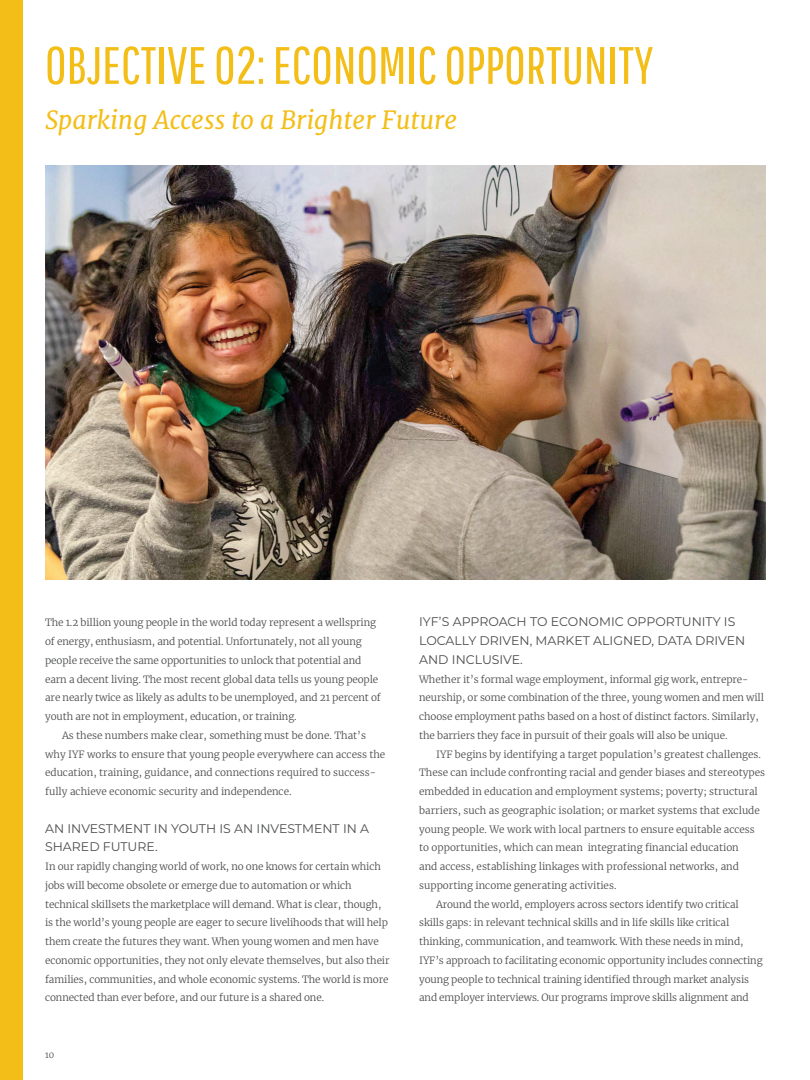
<style>
.page{position:relative;width:810px;height:1080px;background:#fff}
.page>*{position:absolute;margin:0;border:0;box-sizing:border-box;transform-origin:0 0}
._01_Heading{font:52.5px "Pathway Gothic One";color:#f3be18}
.Subheading{font:italic 25px "Merriweather";color:#f3be18}
._05_Heading{font:12.5px/18.8px "Montserrat";color:#4b4c4d}
.Body_first_par{font:300 10px/18.8px "Merriweather";letter-spacing:-.01em;color:#4b4c4d}
.Body{font:300 10px/18.8px "Merriweather";color:#4b4c4d}
.t1{font:300 8.75px "Merriweather";color:#4b4c4d}
</style>
<div class="page">
<div style="left:0;top:0;width:22px;height:1080px;background:#f3be18"></div>
<img style="left:45px;top:165px;width:720px;height:415px">
<p class="_01_Heading" style="left:45px;top:34px;width:610px">OBJECTIVE 02: ECONOMIC OPPORTUNITY</p>
<p class="Subheading" style="left:45px;top:104px;width:414px">Sparking Access to a Brighter Future</p>
<p class="Body_first_par" style="left:45px;top:613px;width:337px">The 1.2 billion young people in the world today represent a wellspring of energy, enthusiasm, and potential. Unfortunately, not all young people receive the same opportunities to unlock that potential and earn a decent living. The most recent global data tells us young people are nearly twice as likely as adults to be unemployed, and 21 percent of youth are not in employment, education, or training.</p>
<p class="Body" style="left:45px;top:725px;width:342px;text-indent:17px">As these numbers make clear, something must be done. That’s why IYF works to ensure that young people everywhere can access the education, training, guidance, and connections required to success&shy;fully achieve economic security and independence.</p>
<p class="_05_Heading" style="left:45px;top:818px;width:326px">AN INVESTMENT IN YOUTH IS AN INVESTMENT IN A<br>SHARED FUTURE.</p>
<p class="Body_first_par" style="left:45px;top:857px;width:346px">In our rapidly changing world of work, no one knows for certain which jobs will become obsolete or emerge due to automation or which technical skillsets the marketplace will demand. What is clear, though, is the world’s young people are eager to secure livelihoods that will help them create the futures they want. When young women and men have economic opportunities, they not only elevate themselves, but also their families, communities, and whole economic systems. The world is more connected than ever before, and our future is a shared one.</p>
<p class="t1" style="left:45px;top:1048px;width:11px">10</p>
<p class="_05_Heading" style="left:419px;top:612px;width:328px">IYF’S APPROACH TO ECONOMIC OPPORTUNITY IS<br>LOCALLY DRIVEN, MARKET ALIGNED, DATA DRIVEN<br>AND INCLUSIVE.</p>
<p class="Body_first_par" style="left:419px;top:669px;width:346px">Whether it’s formal wage employment, informal gig work, entrepre&shy;neurship, or some combination of the three, young women and men will choose employment paths based on a host of distinct factors. Similarly, the barriers they face in pursuit of their goals will also be unique.</p>
<p class="Body" style="left:419px;top:744px;width:347px;text-indent:17px">IYF begins by identifying a target population’s greatest challenges.<br>These can include confronting racial and gender biases and stereotypes embedded in education and employment systems; poverty; structural barriers, such as geographic isolation; or market systems that exclude young people. We work with local partners to ensure equitable access to opportunities, which can mean integrating financial education<br>and access, establishing linkages with professional networks, and supporting income generating activities.</p>
<p class="Body" style="left:419px;top:894px;width:345px;text-indent:17px">Around the world, employers across sectors identify two critical skills gaps: in relevant technical skills and in life skills like critical thinking, communication, and teamwork. With these needs in mind, IYF’s approach to facilitating economic opportunity includes connecting young people to technical training identified through market analysis and employer interviews. Our programs improve skills alignment and</p>
</div>
